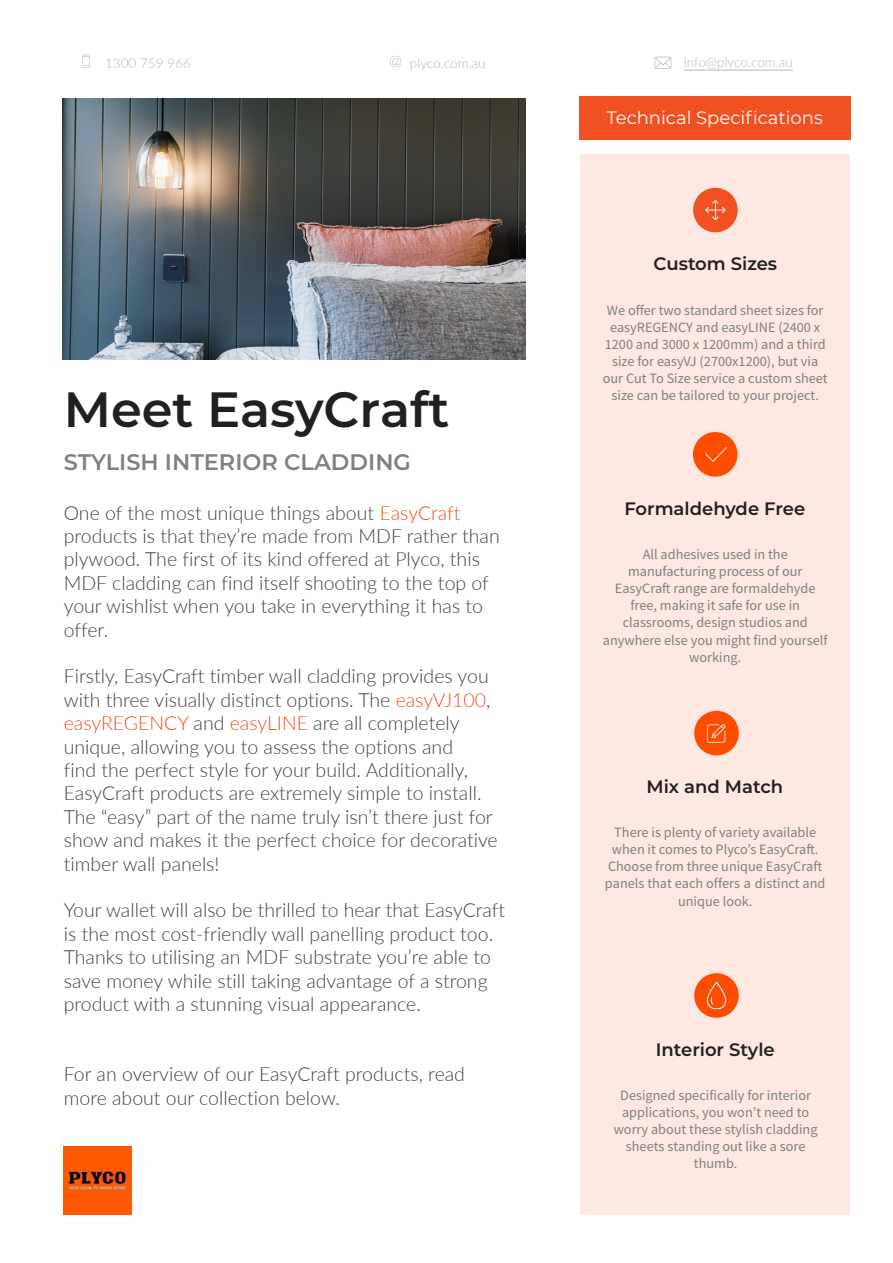
<style>
.page{position:relative;width:893px;height:1263px;background:#fff}
.page>*{position:absolute;margin:0;border:0;box-sizing:border-box;transform-origin:0 0}
.t1{font:600 49.5px "Montserrat";color:#231f20}
.t2{font:600 22.5px "Montserrat";color:#7f8080}
.t3{font:300 19.5px/23.4px "Lato";color:#424242}
.t4{font:300 19.5px/23.4px "Lato";color:#414141}
.t5{font:600 18px "Montserrat";color:#231f20}
.t6{font:18px "Montserrat";color:#fff}
.t7{font:14.25px/17.1px "Source Sans Pro";color:#7f8080;text-align:center}
.t8{font:300 13.5px "Lato";color:#b1babe}
.s1{color:#f05022}
</style>
<div class="page">
<svg style="left:82px;top:55px;width:8px;height:13px"></svg>
<hr style="left:684px;top:70px;width:109px;height:1px;background:#b1babe">
<svg style="left:390px;top:56px;width:11px;height:11px"></svg>
<svg style="left:654px;top:57px;width:17px;height:12px"></svg>
<img style="left:63px;top:99px;width:463px;height:260px">
<div style="left:579px;top:97px;width:272px;height:43px;background:#f05022"></div>
<div style="left:580px;top:154px;width:270px;height:1060px;background:#fde8e2"></div>
<svg style="left:693px;top:187px;width:45px;height:46px"></svg>
<svg style="left:693px;top:432px;width:45px;height:45px"></svg>
<svg style="left:694px;top:710px;width:45px;height:46px"></svg>
<svg style="left:694px;top:973px;width:45px;height:45px"></svg>
<img style="left:64px;top:1146px;width:68px;height:68px">
<img style="left:701px;top:981px;width:31px;height:29px">
<p class="t8" style="left:105px;top:53px;width:87px">1300 759 966</p>
<p class="t8" style="left:410px;top:53px;width:77px">plyco.com.au</p>
<p class="t8" style="left:684px;top:53px;width:111px">info@plyco.com.au</p>
<p class="t1" style="left:64px;top:375px;width:387px">Meet EasyCraft</p>
<p class="t2" style="left:64px;top:446px;width:349px">STYLISH INTERIOR CLADDING</p>
<p class="t3" style="left:64px;top:500px;width:437px">One of the most unique things about <span class="s1">EasyCraft </span>products is that they’re made from MDF rather than plywood. The first of its kind offered at Plyco, this MDF cladding can find itself shooting to the top of your wishlist when you take in everything it has to offer.</p>
<p class="t3" style="left:64px;top:664px;width:435px">Firstly, EasyCraft timber wall cladding provides you with three visually distinct options. The <span class="s1">easyVJ100</span>, <span class="s1">easyREGENCY</span> and <span class="s1">easyLINE</span> are all completely unique, allowing you to assess the options and<br>find the perfect style for your build. Additionally, EasyCraft products are extremely simple to install.<br>The “easy” part of the name truly isn’t there just for show and makes it the perfect choice for decorative timber wall panels!</p>
<p class="t3" style="left:64px;top:898px;width:443px">Your wallet will also be thrilled to hear that EasyCraft is the most cost-friendly wall panelling product too.<br>Thanks to utilising an MDF substrate you’re able to save money while still taking advantage of a strong product with a stunning visual appearance.</p>
<p class="t4" style="left:64px;top:1062px;width:403px">For an overview of our EasyCraft products, read more about our collection below.</p>
<p class="t6" style="left:606px;top:106px;width:218px">Technical Specifications</p>
<p class="t5" style="left:654px;top:251px;width:125px">Custom Sizes</p>
<p class="t7" style="left:603px;top:301px;width:226px">We offer two standard sheet sizes for easyREGENCY and easyLINE (2400 x 1200 and 3000 x 1200mm) and a third size for easyVJ (2700x1200), but via our Cut To Size service a custom sheet size can be tailored to your project.</p>
<p class="t5" style="left:624px;top:496px;width:182px">Formaldehyde Free</p>
<p class="t7" style="left:603px;top:546px;width:226px">All adhesives used in the manufacturing process of our<br>EasyCraft range are formaldehyde free, making it safe for use in classrooms, design studios and anywhere else you might find yourself working.</p>
<p class="t5" style="left:647px;top:774px;width:138px">Mix and Match</p>
<p class="t7" style="left:605px;top:824px;width:222px">There is plenty of variety available when it comes to Plyco’s EasyCraft.<br>Choose from three unique EasyCraft panels that each offers a distinct and unique look.</p>
<p class="t5" style="left:656px;top:1036px;width:120px">Interior Style</p>
<p class="t7" style="left:614px;top:1086px;width:205px">Designed specifically for interior applications, you won’t need to worry about these stylish cladding sheets standing out like a sore thumb.</p>
</div>
